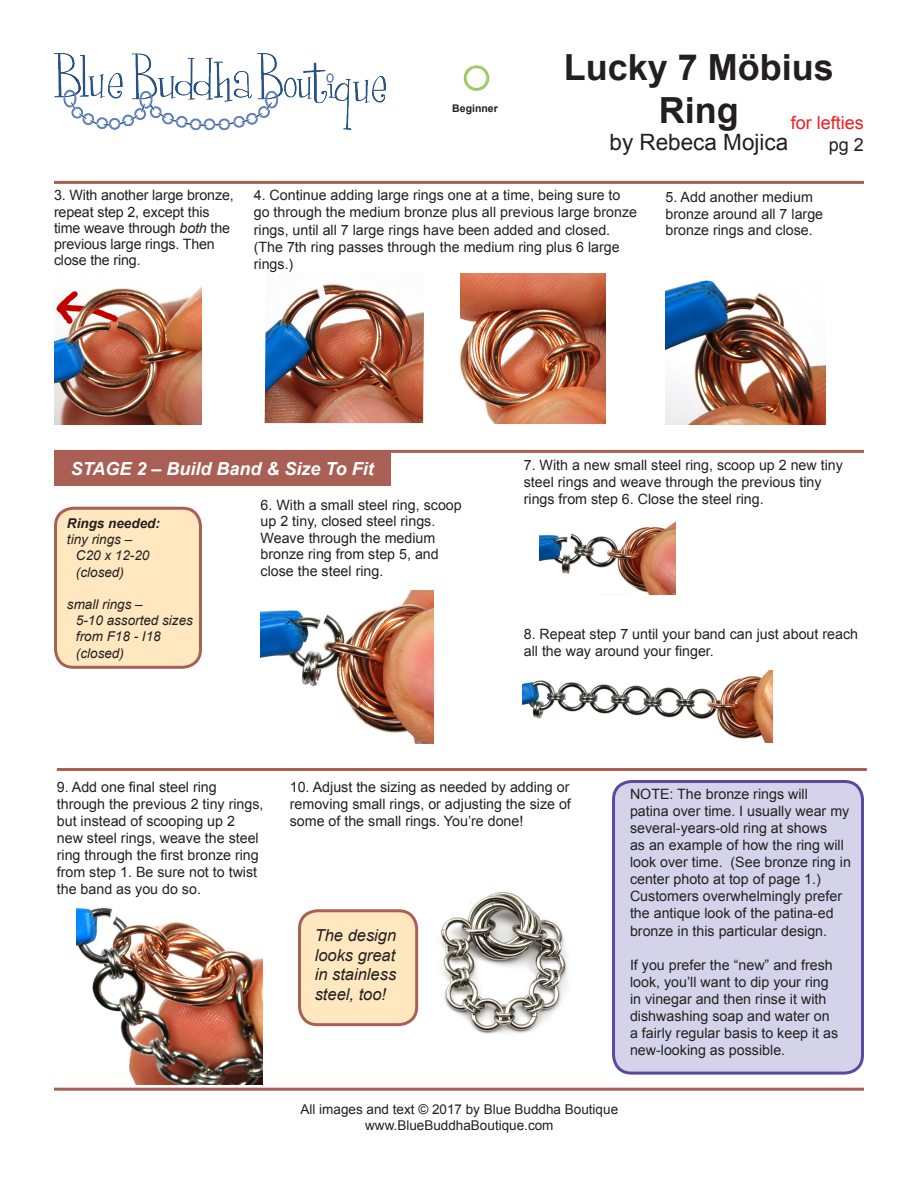
<style>
.page{position:relative;width:918px;height:1188px;background:#fff}
.page>*{position:absolute;margin:0;border:0;box-sizing:border-box;transform-origin:0 0}
.t1{font:700 36px/43.2px "Arial";color:#231f20;text-align:center}
.t2{font:22.5px "Arial";color:#231f20}
.t3{font:italic 700 18px "Arial";color:#fff}
.t4{font:18px "Arial";color:#ee1d23}
.t5{font:18px "Arial";color:#231f20}
.t6{font:italic 16.5px/19.8px "Arial";color:#231f20;text-align:justify}
.Arial_9_5_pt{font:14.25px/17.1px "Arial";color:#231f20}
.Prep_Tip_Bulleted{font:italic 13.5px/16.2px "Arial";color:#231f20}
.t7{font:13.5px/16.2px "Arial";color:#231f20;text-align:center}
.t8{font:italic 700 13.5px "Arial";color:#231f20}
.t9{font:700 10.5px "Arial";color:#231f20}
.s1{font-style:italic}
</style>
<div class="page">
<img style="left:54px;top:54px;width:332px;height:77px">
<img style="left:463px;top:65px;width:27px;height:26px">
<div style="left:614px;top:782px;width:249px;height:291px;background:#d5d3e9;border-radius:18px"></div>
<div style="left:612px;top:780px;width:252px;height:295px;border:3px solid #5a4a9e;border-radius:18px"></div>
<hr style="left:54px;top:181px;width:810px;height:3px;background:#a95f54">
<hr style="left:54px;top:450px;width:810px;height:3px;background:#a95f54">
<hr style="left:57px;top:768px;width:810px;height:3px;background:#a95f54">
<div style="left:54px;top:451px;width:337px;height:35px;background:#a95f54"></div>
<hr style="left:54px;top:1088px;width:810px;height:3px;background:#a95f54">
<div style="left:56px;top:508px;width:144px;height:159px;background:#ffe7bf;border-radius:18px"></div>
<div style="left:54px;top:507px;width:148px;height:162px;border:3px solid #a95f54;border-radius:18px"></div>
<img style="left:391px;top:892px;width:177px;height:142px">
<div style="left:300px;top:911px;width:117px;height:114px;background:#ffe7bf;border-radius:18px"></div>
<div style="left:298px;top:909px;width:120px;height:117px;border:3px solid #a95f54;border-radius:18px"></div>
<img style="left:54px;top:286px;width:148px;height:139px">
<img style="left:265px;top:284px;width:159px;height:139px">
<img style="left:461px;top:273px;width:145px;height:150px">
<img style="left:666px;top:280px;width:160px;height:145px">
<img style="left:260px;top:590px;width:173px;height:154px">
<img style="left:540px;top:522px;width:135px;height:73px">
<img style="left:522px;top:670px;width:251px;height:73px">
<img style="left:76px;top:907px;width:187px;height:178px">
<p class="Arial_9_5_pt" style="left:54px;top:187px;width:181px;line-height:16.2px">3. With another large bronze, repeat step 2, except this time weave through <span class="s1">both</span> the previous large rings. Then close the ring.</p>
<p class="t9" style="left:452px;top:102px;width:47px">Beginner</p>
<h1 class="t1" style="left:564px;top:47px;width:272px">Lucky 7 Möbius<br>Ring</h1>
<h2 class="t2" style="left:609px;top:128px;width:180px">by Rebeca Mojica</h2>
<p class="t5" style="left:829px;top:133px;width:37px">pg 2</p>
<p class="t4" style="left:791px;top:111px;width:75px">for lefties</p>
<p class="Arial_9_5_pt" style="left:254px;top:187px;width:385px">4. Continue adding large rings one at a time, being sure to go through the medium bronze plus all previous large bronze rings, until all 7 large rings have been added and closed. (The 7th ring passes through the medium ring plus 6 large rings.)</p>
<p class="Arial_9_5_pt" style="left:666px;top:189px;width:159px;line-height:16.5px">5. Add another medium bronze around all 7 large bronze rings and close.</p>
<p class="t3" style="left:71px;top:457px;width:305px">STAGE 2 – Build Band &amp; Size To Fit</p>
<p class="t8" style="left:67px;top:515px;width:95px">Rings needed:</p>
<p class="Prep_Tip_Bulleted" style="left:76px;top:532px;width:75px;text-indent:-9px">tiny rings –<br>C20 x 12-20 (closed)</p>
<p class="Prep_Tip_Bulleted" style="left:76px;top:596px;width:119px;text-indent:-9px">small rings –<br>5-10 assorted sizes from F18 - I18 (closed)</p>
<p class="Arial_9_5_pt" style="left:261px;top:497px;width:203px;line-height:16.5px">6. With a small steel ring, scoop up 2 tiny, closed steel rings.<br>Weave through the medium bronze ring from step 5, and close the steel ring.</p>
<p class="Arial_9_5_pt" style="left:524px;top:456px;width:321px">7. With a new small steel ring, scoop up 2 new tiny steel rings and weave through the previous tiny rings from step 6. Close the steel ring.</p>
<p class="Arial_9_5_pt" style="left:524px;top:626px;width:336px">8. Repeat step 7 until your band can just about reach all the way around your finger.</p>
<p class="Arial_9_5_pt" style="left:57px;top:778px;width:208px">9. Add one final steel ring through the previous 2 tiny rings, but instead of scooping up 2 new steel rings, weave the steel ring through the first bronze ring from step 1. Be sure not to twist the band as you do so.</p>
<p class="Arial_9_5_pt" style="left:630px;top:785px;width:222px">NOTE: The bronze rings will<br>patina over time. I usually wear my several-years-old ring at shows<br>as an example of how the ring will look over time. (See bronze ring in center photo at top of page 1.)<br>Customers overwhelmingly prefer the antique look of the patina-ed bronze in this particular design.</p>
<p class="Arial_9_5_pt" style="left:630px;top:956px;width:210px">If you prefer the “new” and fresh look, you’ll want to dip your ring in vinegar and then rinse it with dishwashing soap and water on a fairly regular basis to keep it as new-looking as possible.</p>
<p class="Arial_9_5_pt" style="left:290px;top:778px;width:283px;text-align:justify">10. Adjust the sizing as needed by adding or removing small rings, or adjusting the size of some of the small rings. You’re done!</p>
<p class="t6" style="left:315px;top:925px;width:83px">The design looks great in stainless steel, too!</p>
<p class="t7" style="left:301px;top:1101px;width:319px">All images and text © 2017 by Blue Buddha Boutique www.BlueBuddhaBoutique.com</p>
</div>
